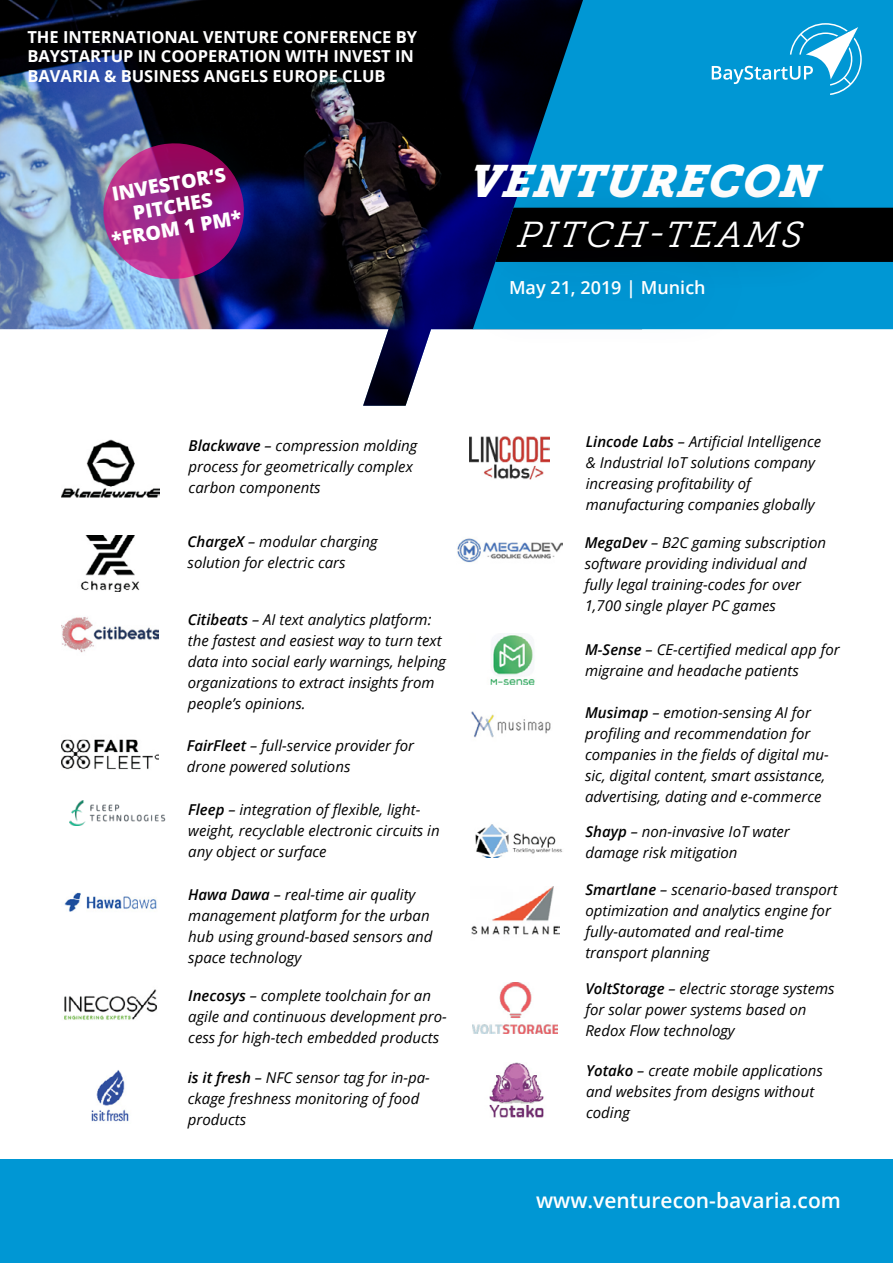
<style>
.page{position:relative;width:893px;height:1263px;background:#fff}
.page>*{position:absolute;margin:0;border:0;box-sizing:border-box;transform-origin:0 0}
.t1{font:italic 45px "Museo Slab 900";letter-spacing:.02em;color:#fff}
.t2{font:italic 36px "Museo Slab 300";letter-spacing:.075em;color:#fff}
.t3{font:600 21px "Open Sans";color:#fff}
.t4{font:800 19.5px/22.5px "Open Sans";color:#fff;text-align:center}
.t5{font:600 18px "Open Sans";color:#fff}
.t6{font:700 16.5px/19.5px "Open Sans";color:#fff}
.t7{font:italic 15px/21px "Open Sans";color:#000}
.s1{font-weight:600}
</style>
<div class="page">
<img style="left:0;top:0;width:363px;height:330px">
<svg style="left:363px;top:32px;width:110px;height:374px;background:#2d2b42"></svg>
<svg style="left:473px;top:0;width:420px;height:329px;background:#0079b0"></svg>
<div style="left:845px;top:208px;width:48px;height:54px;background:#000"></div>
<svg style="left:309px;top:0;width:180px;height:32px;background:#00010c"></svg>
<div style="left:461px;top:228px;width:290px;height:120px;background:#0063a0;opacity:.75"></div>
<img style="left:46px;top:103px;width:253px;height:206px">
<svg style="left:712px;top:23px;width:150px;height:72px;background:#29a7da"></svg>
<div style="left:477px;top:174px;width:368px;height:119px;background:#000;opacity:.75"></div>
<div style="left:0;top:1160px;width:893px;height:103px;background:#0097d4"></div>
<img style="left:62px;top:439px;width:97px;height:59px">
<img style="left:80px;top:535px;width:60px;height:56px">
<img style="left:61px;top:617px;width:98px;height:36px">
<img style="left:61px;top:739px;width:98px;height:31px">
<img style="left:64px;top:892px;width:93px;height:20px">
<img style="left:64px;top:989px;width:93px;height:31px">
<img style="left:91px;top:1070px;width:38px;height:52px">
<img style="left:69px;top:801px;width:97px;height:25px">
<img style="left:470px;top:436px;width:80px;height:44px">
<img style="left:457px;top:538px;width:105px;height:25px">
<img style="left:490px;top:633px;width:45px;height:52px">
<img style="left:471px;top:711px;width:80px;height:27px">
<img style="left:471px;top:887px;width:88px;height:48px">
<img style="left:473px;top:983px;width:84px;height:51px">
<img style="left:489px;top:1063px;width:55px;height:54px">
<img style="left:475px;top:824px;width:88px;height:34px">
<p class="t6" style="left:27px;top:27px;width:391px">THE INTERNATIONAL VENTURE CONFERENCE BY<br>BAYSTARTUP IN COOPERATION WITH INVEST IN<br>BAVARIA &amp; BUSINESS ANGELS EUROPE CLUB</p>
<h3 class="t4" style="left:102px;top:183px;width:133px;rotate:-10deg">INVESTOR‘S<br>PITCHES *FROM 1 PM*</h3>
<h1 class="t1" style="left:468px;top:156px;width:351px">VENTURECON</h1>
<h2 class="t2" style="left:517px;top:215px;width:292px">PITCH-TEAMS</h2>
<p class="t7" style="left:189px;top:434px;width:230px"><span class="s1">Blackwave</span> – compression molding process for geometrically complex carbon components</p>
<p class="t7" style="left:188px;top:530px;width:191px"><span class="s1">ChargeX</span> – modular charging solution for electric cars</p>
<p class="t7" style="left:188px;top:608px;width:260px"><span class="s1">Citibeats</span> – AI text analytics platform: the fastest and easiest way to turn text data into social early warnings, helping organizations to extract insights from people’s opinions.</p>
<p class="t7" style="left:187px;top:735px;width:229px"><span class="s1">FairFleet</span> – full-service provider for drone powered solutions</p>
<p class="t7" style="left:188px;top:799px;width:253px"><span class="s1">Fleep</span> – integration of flexible, light&shy;weight, recyclable electronic circuits in any object or surface</p>
<p class="t7" style="left:188px;top:883px;width:246px"><span class="s1">Hawa Dawa</span> – real-time air quality management platform for the urban hub using ground-based sensors and space technology</p>
<p class="t7" style="left:188px;top:985px;width:260px"><span class="s1">Inecosys</span> – complete toolchain for an agile and continuous development pro&shy;cess for high-tech embedded products</p>
<p class="t7" style="left:188px;top:1066px;width:244px"><span class="s1">is it fresh</span> – NFC sensor tag for in-pa&shy;ckage freshness monitoring of food products</p>
<p class="t5" style="left:509px;top:275px;width:198px">May 21, 2019 | Munich</p>
<p class="t7" style="left:586px;top:430px;width:237px"><span class="s1">Lincode Labs</span> – Artificial Intelligence &amp; Industrial IoT solutions company increasing profitability of manufacturing companies globally</p>
<p class="t7" style="left:585px;top:532px;width:243px"><span class="s1">MegaDev</span> – B2C gaming subscription software providing individual and fully legal training-codes for over 1,700 single player PC games</p>
<p class="t7" style="left:585px;top:639px;width:256px"><span class="s1">M-Sense</span> – CE-certified medical app for migraine and headache patients</p>
<p class="t7" style="left:585px;top:702px;width:245px"><span class="s1">Musimap</span> – emotion-sensing AI for profiling and recommendation for companies in the fields of digital mu&shy;sic, digital content, smart assistance, advertising, dating and e-commerce</p>
<p class="t7" style="left:585px;top:821px;width:206px"><span class="s1">Shayp</span> – non-invasive IoT water damage risk mitigation</p>
<p class="t7" style="left:585px;top:879px;width:254px"><span class="s1">Smartlane</span> – scenario-based transport optimization and analytics engine for fully-automated and real-time transport planning</p>
<p class="t7" style="left:585px;top:978px;width:251px"><span class="s1">VoltStorage</span> – electric storage systems for solar power systems based on<br>Redox Flow technology</p>
<p class="t7" style="left:586px;top:1059px;width:238px"><span class="s1">Yotako</span> – create mobile applications and websites from designs without coding</p>
<h3 class="t3" style="left:536px;top:1186px;width:306px">www.venturecon-bavaria.com</h3>
</div>
